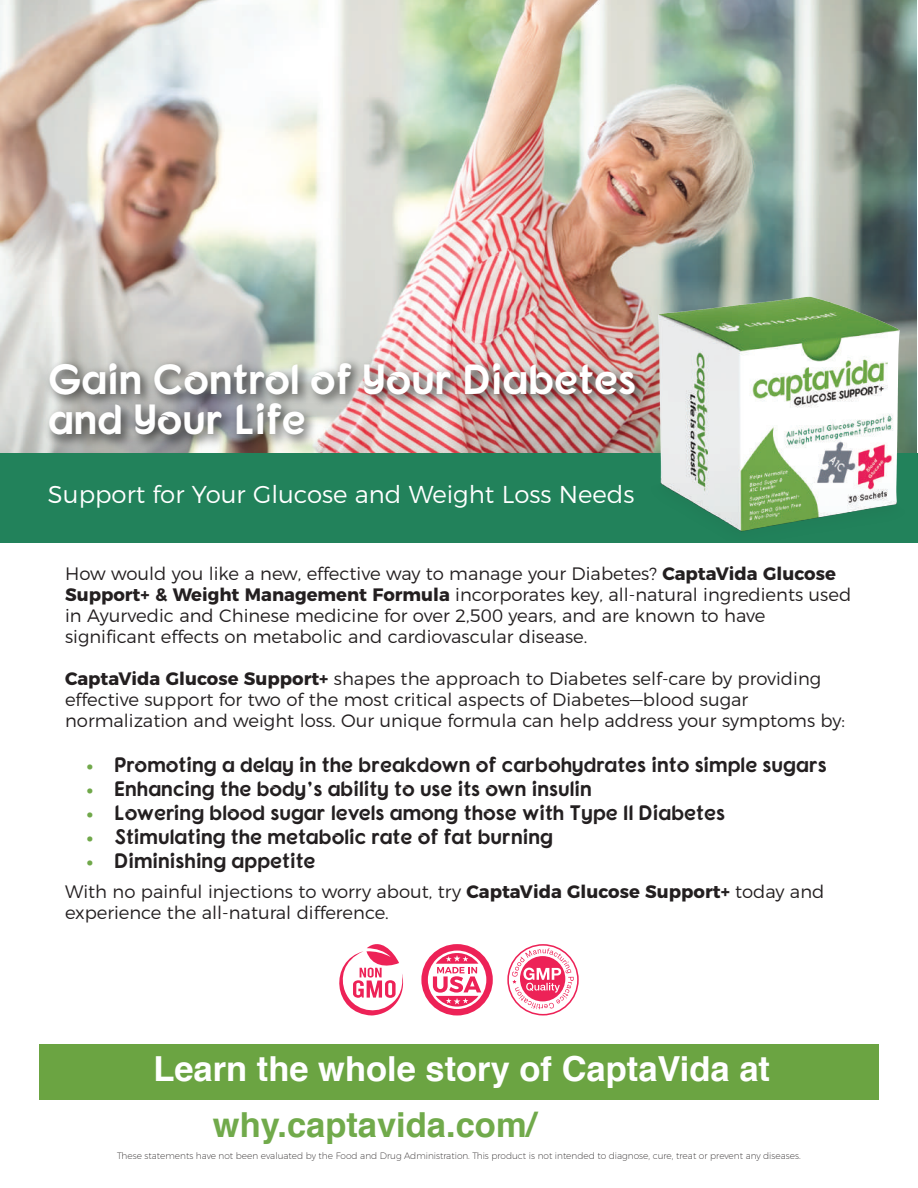
<style>
.page{position:relative;width:918px;height:1188px;background:#fff}
.page>*{position:absolute;margin:0;border:0;box-sizing:border-box;transform-origin:0 0}
.t1{font:42.15px/40.8px "Fonarto";color:#fff}
.t2{font:700 34.5px/55.5px "Helvetica";color:#fff;text-align:center}
.t3{font:300 24.45px "Montserrat";color:#fff}
.t4{font:21px "Fonarto";color:#231f20}
.t5{font:300 18px/21px "Montserrat";color:#231f20}
.t6{font:200 9px "Montserrat";color:#231f20}
.s1{font-weight:700}
.s2{font-family:"Montserrat";font-weight:800;font-size:18px;color:#72a94c}
.s3{font-family:"Montserrat";font-weight:800;font-size:18px;color:#70a84a}
.s4{color:#71aa4b}
</style>
<div class="page">
<img style="left:1px;top:0;width:915px;height:453px">
<div style="left:40px;top:1044px;width:838px;height:56px;background:#6ba442"></div>
<div style="left:0;top:453px;width:918px;height:90px;background:#22825b"></div>
<img style="left:39px;top:348px;width:612px;height:105px">
<img style="left:651px;top:286px;width:254px;height:246px">
<svg style="left:339px;top:944px;width:65px;height:72px"></svg>
<svg style="left:421px;top:944px;width:72px;height:72px"></svg>
<svg style="left:507px;top:944px;width:72px;height:72px"></svg>
<h1 class="t1" style="left:48px;top:357px;width:590px">Gain Control of Your Diabetes and Your Life</h1>
<h3 class="t3" style="left:48px;top:475px;width:588px">Support for Your Glucose and Weight Loss Needs</h3>
<p class="t5" style="left:65px;top:562px;width:788px">How would you like a new, effective way to manage your Diabetes? <span class="s1">CaptaVida Glucose Support+ &amp; Weight Management Formula</span> incorporates key, all-natural ingredients used in Ayurvedic and Chinese medicine for over 2,500 years, and are known to have significant effects on metabolic and cardiovascular disease.</p>
<p class="t5" style="left:65px;top:667px;width:781px"><span class="s1">CaptaVida Glucose Support+</span> shapes the approach to Diabetes self-care by providing effective support for two of the most critical aspects of Diabetes—blood sugar normalization and weight loss. Our unique formula can help address your symptoms by:</p>
<p class="t4" style="left:87px;top:752px;width:742px"><span class="s2">•</span> Promoting a delay in the breakdown of carbohydrates into simple sugars</p>
<p class="t4" style="left:87px;top:776px;width:507px"><span class="s3">•</span> Enhancing the body’s ability to use its own insulin</p>
<p class="t4" style="left:87px;top:800px;width:640px"><span class="s3">•</span> Lowering blood sugar levels among those with Type II Diabetes</p>
<p class="t4" style="left:87px;top:824px;width:468px"><span class="s3">•</span> Stimulating the metabolic rate of fat burning</p>
<p class="t4" style="left:87px;top:848px;width:230px"><span class="s3">•</span> Diminishing appetite</p>
<p class="t5" style="left:65px;top:880px;width:761px">With no painful injections to worry about, try <span class="s1">CaptaVida Glucose Support+</span> today and experience the all-natural difference.</p>
<h2 class="t2" style="left:153px;top:1042px;width:618px">Learn the whole story of CaptaVida at <span class="s4">why.captavida.com/</span>R1234567.</h2>
<p class="t6" style="left:117px;top:1150px;width:685px">These statements have not been evaluated by the Food and Drug Administration. This product is not intended to diagnose, cure, treat or prevent any diseases.</p>
</div>
